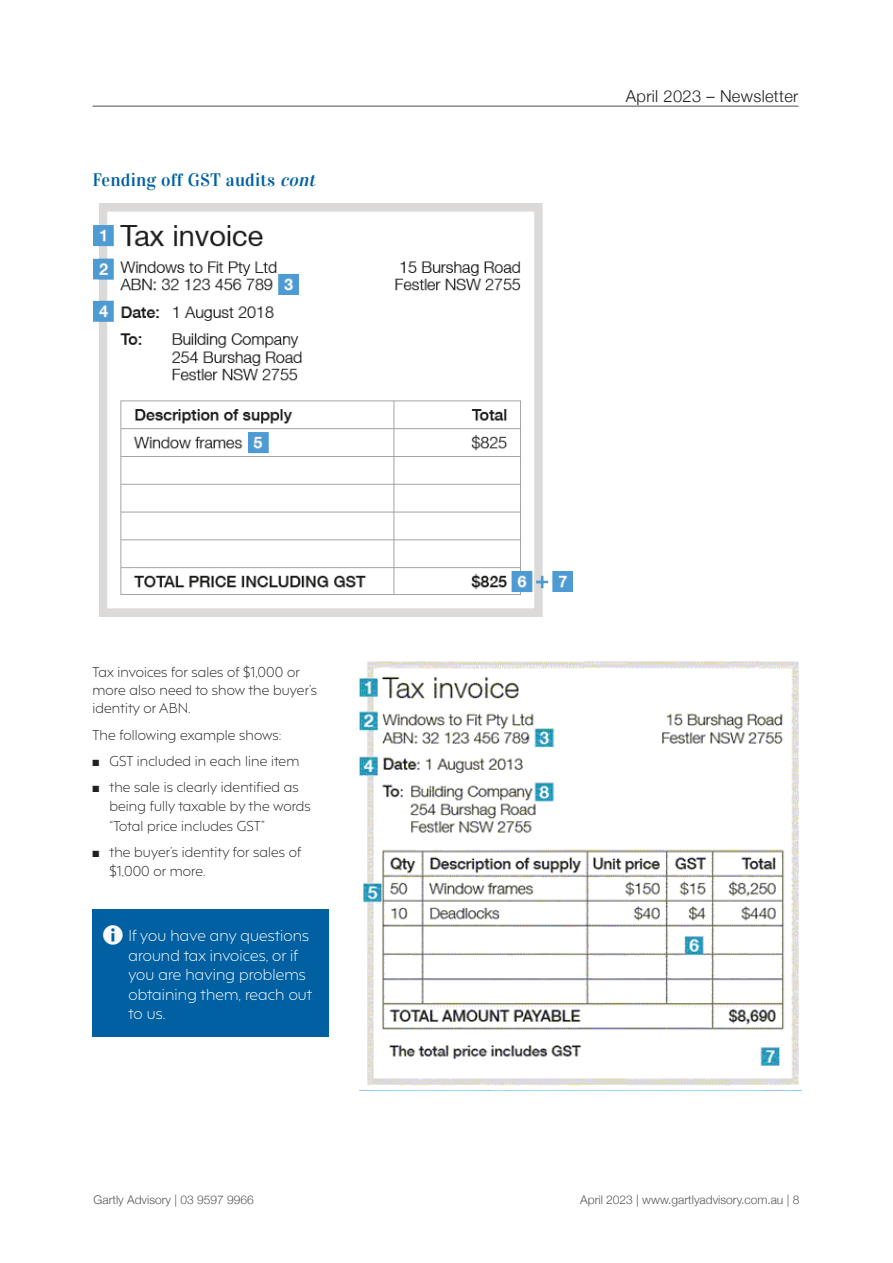
<style>
.page{position:relative;width:893px;height:1263px;background:#fff}
.page>*{position:absolute;margin:0;border:0;box-sizing:border-box;transform-origin:0 0}
.t1{font:18px "Vidaloka";letter-spacing:.01em;color:#0060a2}
.t2{font:300 16.5px "Helvetica Neue";letter-spacing:.02em;color:#231f20}
.t3{font:300 15px/19.5px "F37 Hooj";letter-spacing:.01em;color:#fff}
.t4{font:300 13.5px/19.5px "F37 Hooj";letter-spacing:.01em;color:#231f20}
.t5{font:300 12px "Helvetica Neue";color:#57585a}
.s1{font-style:italic}
.s2{font-family:"Modern Pictograms";font-weight:400;font-size:30px;color:#f8f8fb}
</style>
<div class="page">
<hr style="left:93px;top:106px;width:705px;height:1px;background:#231f20">
<img style="left:93px;top:204px;width:480px;height:413px">
<img style="left:360px;top:661px;width:442px;height:430px">
<div style="left:92px;top:910px;width:237px;height:127px;background:#0060a2"></div>
<h1 class="t1" style="left:93px;top:169px;width:229px">Fending off GST audits <span class="s1">cont</span></h1>
<p class="t4" style="left:92px;top:662px;width:226px;line-height:18px">Tax invoices for sales of $1,000 or more also need to show the buyer’s identity or ABN.</p>
<p class="t4" style="left:92px;top:724px;width:191px">The following example shows:</p>
<p class="t4" style="left:92px;top:750px;width:208px">■ GST included in each line item</p>
<p class="t4" style="left:109px;top:775px;width:203px;text-indent:-17px">■ the sale is clearly identified as being fully taxable by the words “Total price includes GST”</p>
<p class="t4" style="left:109px;top:840px;width:193px;text-indent:-17px">■ the buyer’s identity for sales of $1,000 or more.</p>
<p class="t3" style="left:128px;top:924px;width:185px;text-indent:-27px"><span class="s2">=</span> If you have any questions around tax invoices, or if you are having problems obtaining them, reach out to us.</p>
<p class="t2" style="left:626px;top:83px;width:174px">April 2023 – Newsletter</p>
<p class="t5" style="left:94px;top:1190px;width:162px">Gartly Advisory | 03 9597 9966</p>
<p class="t5" style="left:580px;top:1190px;width:221px">April 2023 | www.gartlyadvisory.com.au | 8</p>
</div>
